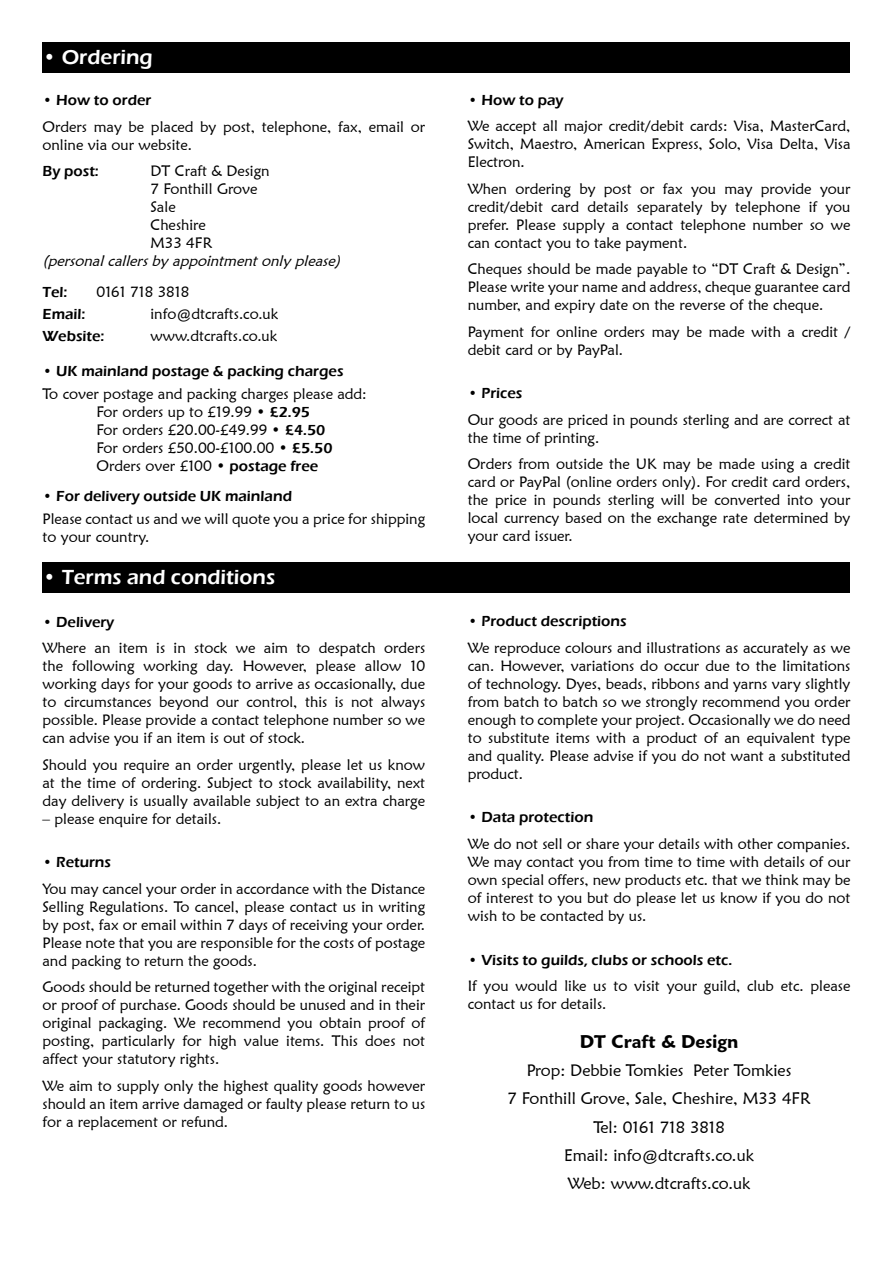
<style>
.page{position:relative;width:893px;height:1263px;background:#fff}
.page>*{position:absolute;margin:0;border:0;box-sizing:border-box;transform-origin:0 0}
.t1{font:600 21px "Eras ITC";color:#fff}
.t2{font:600 18px "Maiandra GD";color:#000}
.t3{font:16.5px/28.3px "Maiandra GD";color:#000;text-align:center}
.t4{font:15px/18px "Maiandra GD";color:#000;text-align:justify}
.t5{font:600 15px "Eras ITC";color:#000}
.t6{font:italic 15px "Maiandra GD";color:#000}
.s1{font-family:"Eras ITC";font-weight:600}
</style>
<div class="page">
<div style="left:43px;top:562px;width:807px;height:31px;background:#000"></div>
<div style="left:43px;top:43px;width:807px;height:30px;background:#000"></div>
<h1 class="t1" style="left:43px;top:45px;width:112px">• Ordering</h1>
<p class="t5" style="left:43px;top:92px;width:110px">• How to order</p>
<p class="t4" style="left:43px;top:117px;width:384px">Orders may be placed by post, telephone, fax, email or online via our website.</p>
<p class="t5" style="left:43px;top:163px;width:58px">By post:</p>
<p class="t4" style="left:151px;top:162px;width:121px;text-align:left">DT Craft &amp; Design<br>7 Fonthill Grove<br>Sale<br>Cheshire<br>M33 4FR</p>
<p class="t6" style="left:43px;top:252px;width:303px">(personalcallersbyappointmentonlyplease)</p>
<p class="t5" style="left:43px;top:283px;width:26px">Tel:</p>
<p class="t4" style="left:97px;top:282px;width:94px">0161 718 3818</p>
<p class="t5" style="left:43px;top:306px;width:44px">Email:</p>
<p class="t4" style="left:151px;top:305px;width:129px">info@dtcrafts.co.uk</p>
<p class="t5" style="left:43px;top:328px;width:63px">Website:</p>
<p class="t4" style="left:151px;top:327px;width:128px">www.dtcrafts.co.uk</p>
<p class="t5" style="left:43px;top:363px;width:303px">• UK mainland postage &amp; packing charges</p>
<p class="t4" style="left:97px;top:384px;width:272px;text-align:left;text-indent:-54px">To cover postage and packing charges please add:<br>For orders up to £19.99 • <span class="s1">£2.95<br></span>For orders £20.00-£49.99 • <span class="s1">£4.50<br></span>For orders £50.00-£100.00 • <span class="s1">£5.50<br></span>Orders over £100 • <span class="s1">postage free</span></p>
<p class="t5" style="left:43px;top:488px;width:251px">• For delivery outside UK mainland</p>
<p class="t4" style="left:43px;top:509px;width:384px">Please contact us and we will quote you a price for shipping to your country.</p>
<h1 class="t1" style="left:43px;top:565px;width:234px">• Terms and conditions</h1>
<p class="t5" style="left:43px;top:613px;width:74px">• Delivery</p>
<p class="t4" style="left:43px;top:639px;width:384px">Where an item is in stock we aim to despatch orders the following working day. However, please allow 10 working days for your goods to arrive as occasionally, due to circumstances beyond our control, this is not always possible. Please provide a contact telephone number so we can advise you if an item is out of stock.</p>
<p class="t4" style="left:43px;top:755px;width:384px">Should you require an order urgently, please let us know at the time of ordering. Subject to stock availability, next day delivery is usually available subject to an extra charge</p>
<p class="t4" style="left:43px;top:809px;width:180px">– please enquire for details.</p>
<p class="t5" style="left:43px;top:854px;width:70px">• Returns</p>
<p class="t4" style="left:43px;top:879px;width:384px">You may cancel your order in accordance with the Distance Selling Regulations. To cancel, please contact us in writing by post, fax or email within 7 days of receiving your order.<br>Please note that you are responsible for the costs of postage and packing to return the goods.</p>
<p class="t4" style="left:43px;top:978px;width:384px">Goods should be returned together with the original receipt or proof of purchase. Goods should be unused and in their original packaging. We recommend you obtain proof of posting, particularly for high value items. This does not affect your statutory rights.</p>
<p class="t4" style="left:43px;top:1076px;width:384px">We aim to supply only the highest quality goods however should an item arrive damaged or faulty please return to us for a replacement or refund.</p>
<p class="t5" style="left:468px;top:91px;width:98px">• How to pay</p>
<p class="t4" style="left:468px;top:117px;width:384px">We accept all major credit/debit cards: Visa, MasterCard, Switch, Maestro, American Express, Solo, Visa Delta, Visa Electron.</p>
<p class="t4" style="left:468px;top:179px;width:384px">When ordering by post or fax you may provide your credit/debit card details separately by telephone if you prefer. Please supply a contact telephone number so we can contact you to take payment.</p>
<p class="t4" style="left:468px;top:260px;width:384px">Cheques should be made payable to “DT Craft &amp; Design”.<br>Please write your name and address, cheque guarantee card number, and expiry date on the reverse of the cheque.</p>
<p class="t4" style="left:468px;top:322px;width:384px">Payment for online orders may be made with a credit / debit card or by PayPal.</p>
<p class="t5" style="left:468px;top:385px;width:56px">• Prices</p>
<p class="t4" style="left:468px;top:410px;width:384px">Our goods are priced in pounds sterling and are correct at the time of printing.</p>
<p class="t4" style="left:468px;top:455px;width:384px">Orders from outside the UK may be made using a credit card or PayPal (online orders only). For credit card orders, the price in pounds sterling will be converted into your local currency based on the exchange rate determined by your card issuer.</p>
<p class="t5" style="left:468px;top:613px;width:160px">• Product descriptions</p>
<p class="t4" style="left:468px;top:638px;width:384px">We reproduce colours and illustrations as accurately as we can. However, variations do occur due to the limitations of technology. Dyes, beads, ribbons and yarns vary slightly from batch to batch so we strongly recommend you order enough to complete your project. Occasionally we do need to substitute items with a product of an equivalent type and quality. Please advise if you do not want a substituted product.</p>
<p class="t5" style="left:468px;top:809px;width:127px">• Data protection</p>
<p class="t4" style="left:468px;top:834px;width:384px">We do not sell or share your details with other companies.<br>We may contact you from time to time with details of our own special offers, new products etc. that we think may be of interest to you but do please let us know if you do not wish to be contacted by us.</p>
<p class="t5" style="left:468px;top:951px;width:266px">• Visits to guilds, clubs or schools etc.</p>
<p class="t4" style="left:468px;top:976px;width:384px">If you would like us to visit your guild, club etc. please contact us for details.</p>
<p class="t2" style="left:580px;top:1030px;width:160px">DT Craft &amp; Design</p>
<p class="t3" style="left:507px;top:1056px;width:305px">Prop: Debbie Tomkies Peter Tomkies<br>7 Fonthill Grove, Sale, Cheshire, M33 4FR<br>Tel: 0161 718 3818<br>Email: info@dtcrafts.co.uk<br>Web: www.dtcrafts.co.uk</p>
</div>
